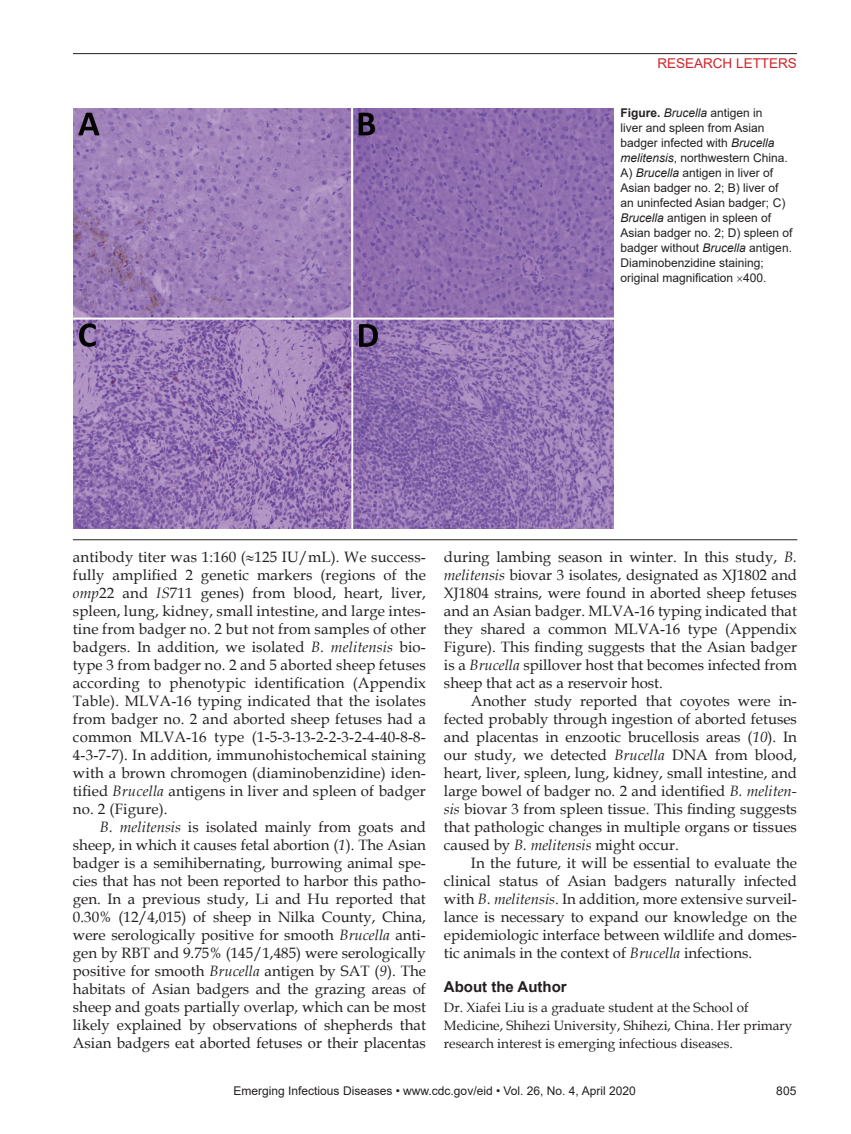
<style>
.page{position:relative;width:851px;height:1134px;background:#fff}
.page>*{position:absolute;margin:0;border:0;box-sizing:border-box;transform-origin:0 0}
.Body_Text{font:15px/18px "Book Antiqua";color:#231f20;text-align:justify}
.Bio_Head{font:700 15px "Arial";color:#231f20}
.Bio{font:13.5px/18px "Book Antiqua";color:#231f20}
.t1{font:13.5px "Arial";color:#d1232a}
.Figure_Legend{font:12px/15px "Arial";color:#231f20}
.s1{font-weight:700}
.s2{font-style:italic}
</style>
<div class="page">
<hr style="left:73px;top:53px;width:723px;height:1px;background:#231f20">
<img style="left:73px;top:108px;width:540px;height:420px">
<hr style="left:73px;top:539px;width:724px;height:1px;background:#231f20">
<p class="t1" style="left:657px;top:54px;width:141px">RESEARCH LETTERS</p>
<p class="Figure_Legend" style="left:620px;top:105px;width:174px"><span class="s1">Figure.</span> <span class="s2">Brucella</span> antigen in<br>liver and spleen from Asian badger infected with <span class="s2">Brucella melitensis</span>, northwestern China.<br>A) <span class="s2">Brucella</span> antigen in liver of<br>Asian badger no. 2; B) liver of an uninfected Asian badger; C)<br><span class="s2">Brucella</span> antigen in spleen of<br>Asian badger no. 2; D) spleen of badger without <span class="s2">Brucella</span> antigen.<br>Diaminobenzidine staining; original magnification 400.</p>
<p class="Body_Text" style="left:73px;top:547px;width:354px">antibody titer was 1:160 (≈125 IU/mL). We success&shy;fully amplified 2 genetic markers (regions of the <span class="s2">omp</span>22 and <span class="s2">IS</span>711 genes) from blood, heart, liver, spleen, lung, kidney, small intestine, and large intes&shy;tine from badger no. 2 but not from samples of other badgers. In addition, we isolated <span class="s2">B. melitensis</span> bio&shy;type 3 from badger no. 2 and 5 aborted sheep fetuses according to phenotypic identification (Appendix Table). MLVA-16 typing indicated that the isolates from badger no. 2 and aborted sheep fetuses had a common MLVA-16 type (1-5-3-13-2-2-3-2-4-40-8-8- 4-3-7-7). In addition, immunohistochemical staining with a brown chromogen (diaminobenzidine) iden&shy;tified <span class="s2">Brucella</span> antigens in liver and spleen of badger no. 2 (Figure).</p>
<p class="Body_Text" style="left:73px;top:817px;width:354px;text-indent:27px"><span class="s2">B. melitensis</span> is isolated mainly from goats and sheep, in which it causes fetal abortion (<span class="s2">1</span>). The Asian badger is a semihibernating, burrowing animal spe&shy;cies that has not been reported to harbor this patho&shy;gen. In a previous study, Li and Hu reported that 0.30% (12/4,015) of sheep in Nilka County, China, were serologically positive for smooth <span class="s2">Brucella</span> anti&shy;gen by RBT and 9.75% (145/1,485) were serologically positive for smooth <span class="s2">Brucella</span> antigen by SAT (<span class="s2">9</span>). The habitats of Asian badgers and the grazing areas of sheep and goats partially overlap, which can be most likely explained by observations of shepherds that Asian badgers eat aborted fetuses or their placentas</p>
<p class="Body_Text" style="left:444px;top:547px;width:354px">during lambing season in winter. In this study, <span class="s2">B. melitensis</span> biovar 3 isolates, designated as XJ1802 and XJ1804 strains, were found in aborted sheep fetuses and an Asian badger. MLVA-16 typing indicated that they shared a common MLVA-16 type (Appendix Figure). This finding suggests that the Asian badger is a <span class="s2">Brucella</span> spillover host that becomes infected from sheep that act as a reservoir host.</p>
<p class="Body_Text" style="left:444px;top:691px;width:354px;text-indent:27px">Another study reported that coyotes were in&shy;fected probably through ingestion of aborted fetuses and placentas in enzootic brucellosis areas (<span class="s2">10</span>). In our study, we detected <span class="s2">Brucella</span> DNA from blood, heart, liver, spleen, lung, kidney, small intestine, and large bowel of badger no. 2 and identified <span class="s2">B. meliten&shy;sis</span> biovar 3 from spleen tissue. This finding suggests that pathologic changes in multiple organs or tissues caused by <span class="s2">B. melitensis</span> might occur.</p>
<p class="Body_Text" style="left:444px;top:853px;width:354px;text-indent:27px">In the future, it will be essential to evaluate the clinical status of Asian badgers naturally infected with <span class="s2">B. melitensis</span>. In addition, more extensive surveil&shy;lance is necessary to expand our knowledge on the epidemiologic interface between wildlife and domes&shy;tic animals in the context of <span class="s2">Brucella</span> infections.</p>
<p class="Bio_Head" style="left:444px;top:976px;width:124px">About the Author</p>
<p class="Bio" style="left:444px;top:998px;width:350px">Dr. Xiafei Liu is a graduate student at the School of<br>Medicine, Shihezi University, Shihezi, China. Her primary research interest is emerging infectious diseases.</p>
<p class="Figure_Legend" style="left:233px;top:1084px;width:403px">Emerging Infectious Diseases • www.cdc.gov/eid • Vol. 26, No. 4, April 2020</p>
<p class="Figure_Legend" style="left:776px;top:1084px;width:22px">805</p>
</div>
